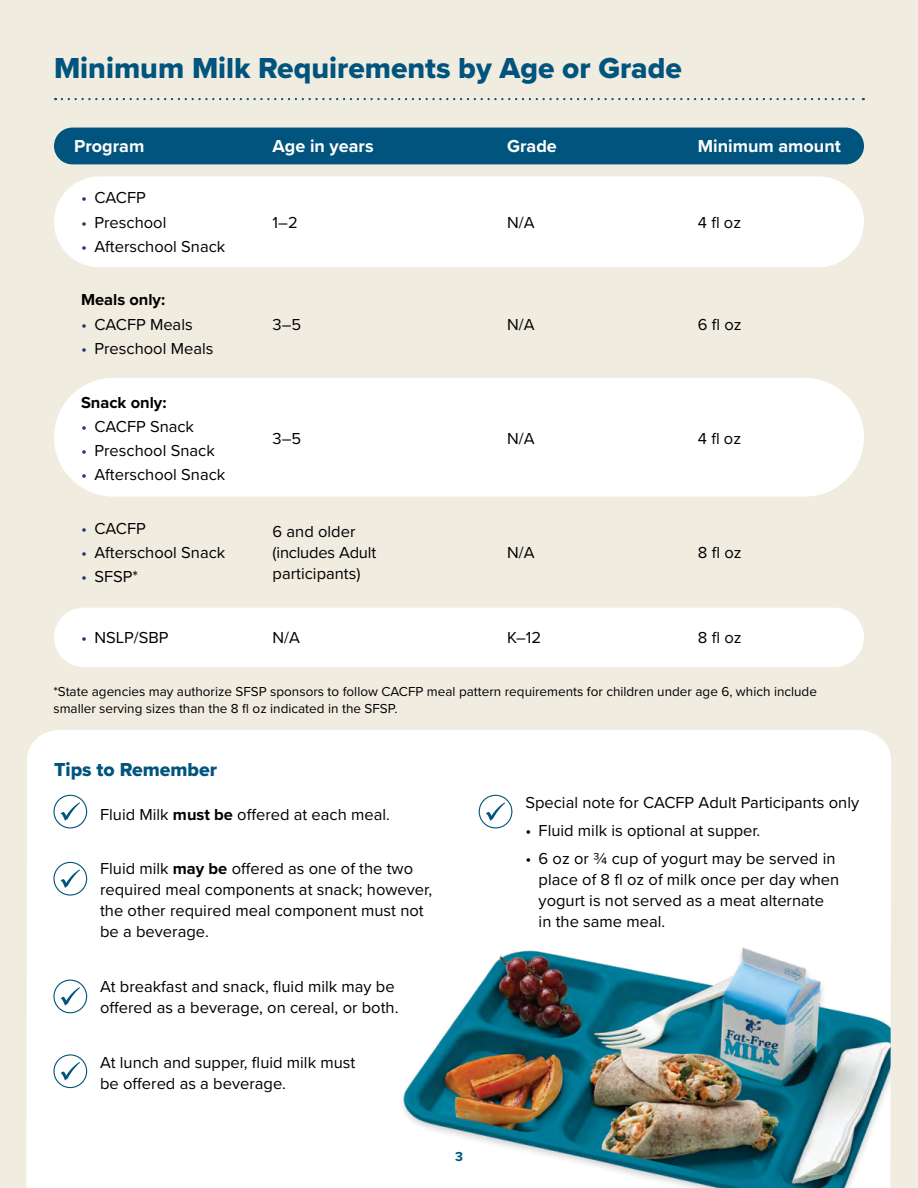
<style>
.page{position:relative;width:918px;height:1188px;background:#f0ece0}
.page>*{position:absolute;margin:0;border:0;box-sizing:border-box;transform-origin:0 0}
.t1{font:30px "Proxima Nova Extrabld";color:#00547d}
.t2{font:19.5px "Proxima Nova Extrabld";color:#00547d}
.t3{font:700 18px "Proxima Nova";color:#fff}
.t4{font:16.5px/21px "Proxima Nova";color:#000}
.t5{font:700 16.5px "Proxima Nova";color:#000}
.t6{font:13.5px/16.5px "Proxima Nova";color:#000}
.t7{font:700 13.5px "Proxima Nova";color:#00547d}
.s1{color:#21376a}
.s2{font-weight:700}
</style>
<div class="page">
<div style="left:54px;top:608px;width:810px;height:59px;background:#fff;border-radius:30px"></div>
<div style="left:26px;top:730px;width:865px;height:458px;background:#fff"></div>
<img style="left:343px;top:861px;width:548px;height:327px">
<div style="left:54px;top:378px;width:810px;height:119px;background:#fff;border-radius:59px"></div>
<div style="left:54px;top:176px;width:810px;height:91px;background:#fff;border-radius:45px"></div>
<div style="left:54px;top:128px;width:810px;height:36px;background:#00547d;border-radius:18px"></div>
<svg style="left:62px;top:98px;width:802px;height:2px"></svg>
<div style="left:53px;top:795px;width:34px;height:34px;border:1px solid #00547d;border-radius:50%"></div>
<svg style="left:61px;top:802px;width:19px;height:19px"></svg>
<div style="left:53px;top:862px;width:34px;height:34px;border:1px solid #00547d;border-radius:50%"></div>
<svg style="left:61px;top:869px;width:19px;height:19px"></svg>
<div style="left:53px;top:980px;width:34px;height:33px;border:1px solid #00547d;border-radius:50%"></div>
<svg style="left:61px;top:987px;width:19px;height:19px"></svg>
<div style="left:53px;top:1054px;width:34px;height:34px;border:1px solid #00547d;border-radius:50%"></div>
<svg style="left:61px;top:1062px;width:19px;height:18px"></svg>
<div style="left:479px;top:795px;width:33px;height:34px;border:1px solid #00547d;border-radius:50%"></div>
<svg style="left:486px;top:802px;width:19px;height:19px"></svg>
<h2 class="t1" style="left:54px;top:45px;width:630px">Minimum Milk Requirements by Age or Grade</h2>
<p class="t3" style="left:74px;top:133px;width:72px">Program</p>
<p class="t3" style="left:273px;top:133px;width:103px">Age in years</p>
<p class="t3" style="left:507px;top:133px;width:51px">Grade</p>
<p class="t3" style="left:698px;top:133px;width:144px">Minimum amount</p>
<p class="t4" style="left:81px;top:187px;width:66px"><span class="s1">•</span> CACFP</p>
<p class="t4" style="left:81px;top:211px;width:87px"><span class="s1">•</span> Preschool</p>
<p class="t4" style="left:81px;top:235px;width:146px"><span class="s1">•</span> Afterschool Snack</p>
<p class="t4" style="left:273px;top:211px;width:27px">1–2</p>
<p class="t4" style="left:507px;top:211px;width:29px">N/A</p>
<p class="t4" style="left:698px;top:211px;width:45px">4 fl oz</p>
<p class="t5" style="left:81px;top:288px;width:86px">Meals only:</p>
<p class="t4" style="left:81px;top:313px;width:113px"><span class="s1">•</span> CACFP Meals</p>
<p class="t4" style="left:81px;top:337px;width:134px"><span class="s1">•</span> Preschool Meals</p>
<p class="t5" style="left:81px;top:390px;width:87px">Snack only:</p>
<p class="t4" style="left:81px;top:415px;width:115px"><span class="s1">•</span> CACFP Snack</p>
<p class="t4" style="left:81px;top:439px;width:135px"><span class="s1">•</span> Preschool Snack</p>
<p class="t4" style="left:81px;top:464px;width:146px"><span class="s1">•</span> Afterschool Snack</p>
<p class="t4" style="left:81px;top:517px;width:66px"><span class="s1">•</span> CACFP</p>
<p class="t4" style="left:81px;top:541px;width:146px"><span class="s1">•</span> Afterschool Snack</p>
<p class="t4" style="left:81px;top:566px;width:59px"><span class="s1">•</span> SFSP*</p>
<p class="t4" style="left:273px;top:313px;width:30px">3–5</p>
<p class="t4" style="left:507px;top:313px;width:29px">N/A</p>
<p class="t4" style="left:698px;top:313px;width:45px">6 fl oz</p>
<p class="t4" style="left:273px;top:427px;width:30px">3–5</p>
<p class="t4" style="left:507px;top:427px;width:29px">N/A</p>
<p class="t4" style="left:698px;top:427px;width:45px">4 fl oz</p>
<p class="t4" style="left:273px;top:520px;width:105px">6 and older (includes Adult participants)</p>
<p class="t4" style="left:507px;top:541px;width:29px">N/A</p>
<p class="t4" style="left:698px;top:541px;width:45px">8 fl oz</p>
<p class="t4" style="left:81px;top:626px;width:89px"><span class="s1">•</span> NSLP/SBP</p>
<p class="t4" style="left:273px;top:626px;width:29px">N/A</p>
<p class="t4" style="left:507px;top:626px;width:36px">K–12</p>
<p class="t4" style="left:698px;top:626px;width:45px">8 fl oz</p>
<p class="t6" style="left:53px;top:683px;width:765px">*State agencies may authorize SFSP sponsors to follow CACFP meal pattern requirements for children under age 6, which include smaller serving sizes than the 8 fl oz indicated in the SFSP.</p>
<h3 class="t2" style="left:54px;top:755px;width:165px">Tips to Remember</h3>
<p class="t4" style="left:100px;top:803px;width:291px">Fluid Milk <span class="s2">must be</span> offered at each meal.</p>
<p class="t4" style="left:100px;top:858px;width:334px">Fluid milk <span class="s2">may be</span> offered as one of the two required meal components at snack; however, the other required meal component must not be a beverage.</p>
<p class="t4" style="left:100px;top:975px;width:300px">At breakfast and snack, fluid milk may be offered as a beverage, on cereal, or both.</p>
<p class="t4" style="left:100px;top:1051px;width:257px">At lunch and supper, fluid milk must be offered as a beverage.</p>
<p class="t7" style="left:455px;top:1146px;width:9px">3</p>
<p class="t4" style="left:525px;top:792px;width:335px">Special note for CACFP Adult Participants only</p>
<p class="t4" style="left:525px;top:819px;width:237px">• Fluid milk is optional at supper.</p>
<p class="t4" style="left:539px;top:847px;width:302px;text-indent:-13px">• 6 oz or ¾ cup of yogurt may be served in place of 8 fl oz of milk once per day when yogurt is not served as a meat alternate in the same meal.</p>
</div>
